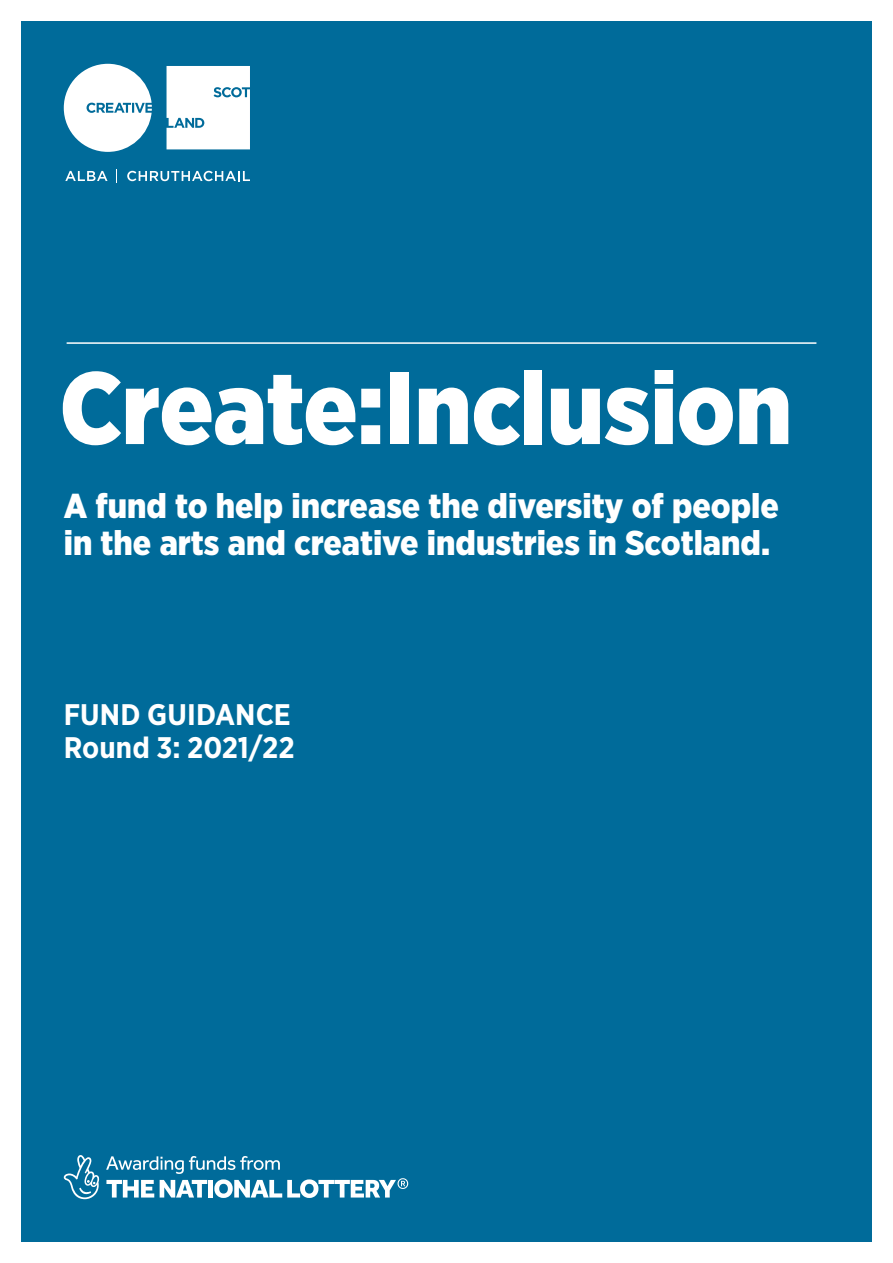
<style>
.page{position:relative;width:893px;height:1263px;background:#fff}
.page>*{position:absolute;margin:0;border:0;box-sizing:border-box;transform-origin:0 0}
.First_Page_Header{font:900 102.3px "Gotham Narrow";letter-spacing:-.01em;color:#fff}
.First_Page_subhead{font:900 34.5px/37.5px "Gotham Narrow";color:#fff}
.Section_Header{font:700 29.7px "Gotham Narrow";color:#fff}
</style>
<div class="page">
<div style="left:21px;top:21px;width:851px;height:1221px;background:#006b9a"></div>
<hr style="left:67px;top:342px;width:749px;height:2px;background:#fff">
<svg style="left:64px;top:64px;width:186px;height:88px"></svg>
<svg style="left:65px;top:171px;width:43px;height:10px"></svg>
<svg style="left:127px;top:171px;width:123px;height:10px"></svg>
<svg style="left:64px;top:1155px;width:36px;height:44px"></svg>
<svg style="left:106px;top:1156px;width:302px;height:42px"></svg>
<p class="First_Page_Header" style="left:60px;top:340px;width:734px">Create:Inclusion</p>
<p class="First_Page_subhead" style="left:64px;top:486px;width:717px">A fund to help increase the diversity of people in the arts and creative industries in Scotland.</p>
<p class="Section_Header" style="left:64px;top:695px;width:229px">FUND GUIDANCE</p>
<p class="Section_Header" style="left:64px;top:729px;width:232px">Round 3: 2021/22</p>
</div>
